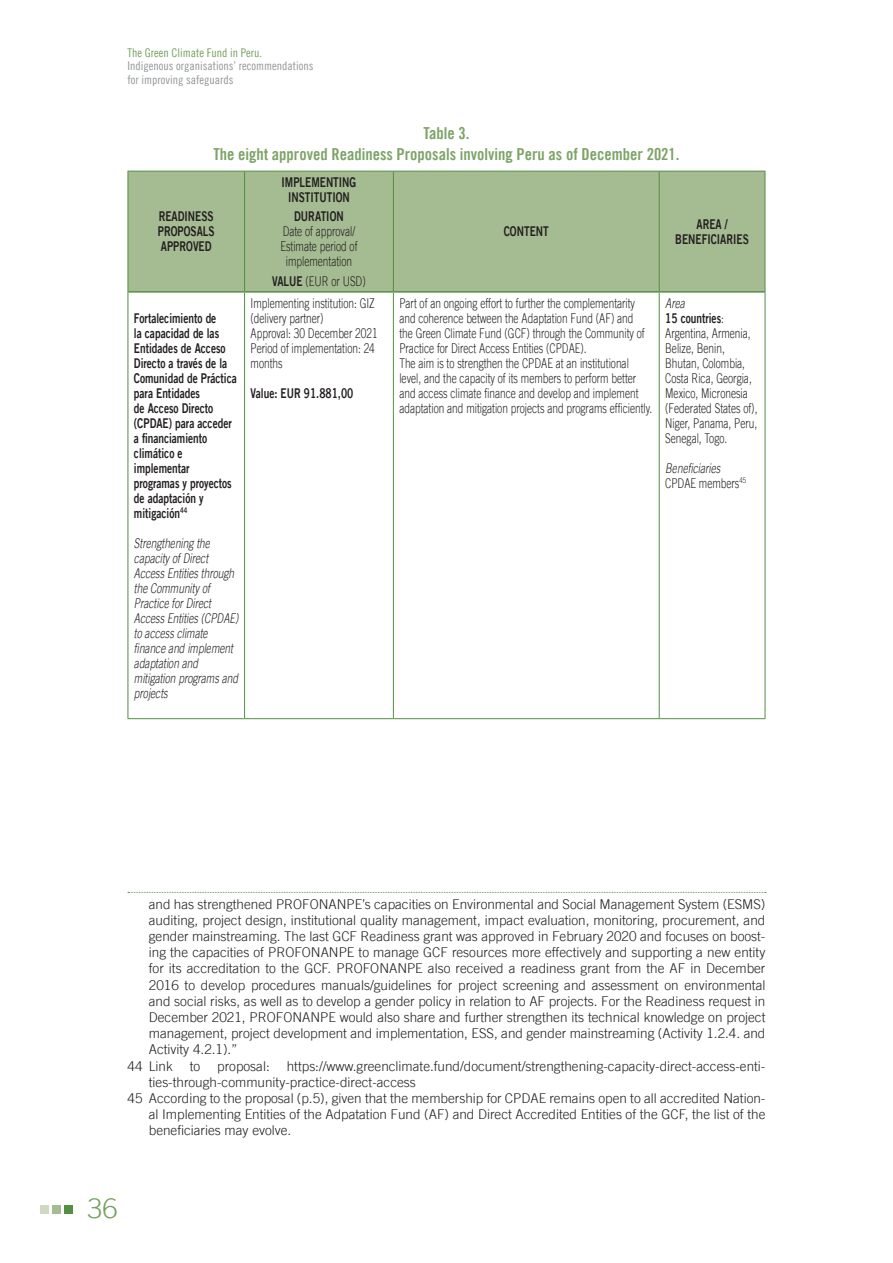
<style>
.page{position:relative;width:893px;height:1263px;background:#fff}
.page>*{position:absolute;margin:0;border:0;box-sizing:border-box;transform-origin:0 0}
.t1{font:300 27px "Trade Gothic LT";color:#769f5f}
.Titulo_cuadro{font:16.5px "Trade Gothic LT Bold Cond Twenty";color:#7da367}
.Pie_nota{font:300 13.5px/16.2px "Trade Gothic LT";color:#231f20;text-align:justify}
.Pie_nota-2{font:300 13.5px/15px "Trade Gothic LT";color:#231f20;scale:.75 1}
.t2{font:13.5px/15px "Trade Gothic LT Bold Two";color:#231f20;text-align:center;scale:.75 1}
.t3{font:italic 300 13.5px/15px "Trade Gothic LT";color:#231f20;scale:.75 1}
.t4{font:12px/13.5px "Trade Gothic LT Cond Eighteen";color:#939598}
.t5{font:12px "Trade Gothic LT Cond Eighteen";color:#769f5f}
.s1{font-family:"Trade Gothic LT Bold Two";font-weight:400}
</style>
<div class="page">
<div style="left:64px;top:1205px;width:8px;height:9px;background:#548f44"></div>
<div style="left:52px;top:1205px;width:9px;height:9px;background:#a5bb91"></div>
<div style="left:40px;top:1205px;width:9px;height:9px;background:#cfd9c2"></div>
<div style="left:129px;top:172px;width:636px;height:119px;background:#a5bb91"></div>
<hr style="left:128px;top:292px;width:1px;height:426px;background:#548f44">
<hr style="left:244px;top:293px;width:1px;height:425px;background:#548f44">
<hr style="left:393px;top:293px;width:1px;height:425px;background:#548f44">
<hr style="left:659px;top:293px;width:1px;height:425px;background:#548f44">
<hr style="left:765px;top:292px;width:1px;height:426px;background:#548f44">
<hr style="left:128px;top:718px;width:117px;height:1px;background:#548f44">
<hr style="left:245px;top:718px;width:148px;height:1px;background:#548f44">
<hr style="left:393px;top:718px;width:266px;height:1px;background:#548f44">
<hr style="left:659px;top:718px;width:106px;height:1px;background:#548f44">
<hr style="left:128px;top:171px;width:1px;height:121px;background:#548f44">
<hr style="left:128px;top:171px;width:117px;height:1px;background:#548f44">
<hr style="left:245px;top:171px;width:148px;height:1px;background:#548f44">
<hr style="left:393px;top:171px;width:266px;height:1px;background:#548f44">
<hr style="left:659px;top:171px;width:106px;height:1px;background:#548f44">
<hr style="left:244px;top:171px;width:1px;height:120px;background:#548f44">
<hr style="left:393px;top:171px;width:1px;height:120px;background:#548f44">
<hr style="left:659px;top:171px;width:1px;height:120px;background:#548f44">
<hr style="left:765px;top:171px;width:1px;height:121px;background:#548f44">
<hr style="left:128px;top:291px;width:117px;height:2px;background:#548f44">
<hr style="left:245px;top:291px;width:148px;height:2px;background:#548f44">
<hr style="left:393px;top:291px;width:266px;height:2px;background:#548f44">
<hr style="left:659px;top:291px;width:106px;height:2px;background:#548f44">
<svg style="left:128px;top:892px;width:638px;height:1px"></svg>
<p class="t5" style="left:128px;top:45px;width:136px">The Green Climate Fund in Peru.</p>
<p class="t4" style="left:128px;top:59px;width:187px">Indigenous organisations’ recommendations for improving safeguards</p>
<p class="Titulo_cuadro" style="left:423px;top:124px;width:48px">Table 3.</p>
<p class="Titulo_cuadro" style="left:213px;top:145px;width:468px">The eight approved Readiness Proposals involving Peru as of December 2021.</p>
<p class="t2" style="left:158px;top:209px;width:77px;text-align:justify">READINESS PROPOSALS APPROVED</p>
<p class="t2" style="left:134px;top:310px;width:139px;text-align:left">Fortalecimiento de<br>la capacidad de las<br>Entidades de Acceso<br>Directo a través de la<br>Comunidad de Práctica para Entidades<br>de Acceso Directo (CPDAE) para acceder a financiamiento climático e implementar programas y proyectos de adaptación y mitigación<sup>44</sup></p>
<p class="t3" style="left:134px;top:535px;width:141px">Strengthening the capacity of Direct<br>Access Entities through the Community of<br>Practice for Direct<br>Access Entities (CPDAE) to access climate finance and implement adaptation and mitigation programs and projects</p>
<p class="t2" style="left:282px;top:174px;width:101px">IMPLEMENTING<br>INSTITUTION</p>
<p class="t2" style="left:294px;top:209px;width:68px">DURATION</p>
<p class="Pie_nota-2" style="left:283px;top:224px;width:98px">Date of approval/</p>
<p class="Pie_nota-2" style="left:280px;top:239px;width:104px;text-align:center">Estimate period of implementation</p>
<p class="Pie_nota-2" style="left:272px;top:273px;width:126px"><span class="s1">VALUE</span> (EUR or USD)</p>
<p class="Pie_nota-2" style="left:251px;top:295px;width:167px">Implementing institution: GIZ (delivery partner)</p>
<p class="Pie_nota-2" style="left:251px;top:325px;width:171px">Approval: 30 December 2021</p>
<p class="Pie_nota-2" style="left:251px;top:340px;width:167px">Period of implementation: 24 months</p>
<p class="t2" style="left:251px;top:385px;width:139px">Value: EUR 91.881,00</p>
<p class="t2" style="left:504px;top:224px;width:62px">CONTENT</p>
<p class="t2" style="left:675px;top:216px;width:100px">AREA /<br>BENEFICIARIES</p>
<p class="Pie_nota-2" style="left:399px;top:295px;width:329px">Part of an ongoing effort to further the complementarity and coherence between the Adaptation Fund (AF) and the Green Climate Fund (GCF) through the Community of Practice for Direct Access Entities (CPDAE).</p>
<p class="Pie_nota-2" style="left:399px;top:355px;width:339px">The aim is to strengthen the CPDAE at an institutional level, and the capacity of its members to perform better and access climate finance and develop and implement adaptation and mitigation projects and programs efficiently.</p>
<p class="t3" style="left:665px;top:295px;width:28px">Area</p>
<p class="Pie_nota-2" style="left:665px;top:310px;width:125px"><span class="s1">15 countries</span>:<br>Argentina, Armenia,<br>Belize, Benin,<br>Bhutan, Colombia,<br>Costa Rica, Georgia,<br>Mexico, Micronesia (Federated States of),<br>Niger, Panama, Peru,<br>Senegal, Togo.</p>
<p class="t3" style="left:665px;top:460px;width:75px">Beneficiaries</p>
<p class="Pie_nota-2" style="left:665px;top:475px;width:109px">CPDAE members<sup>45</sup></p>
<p class="Pie_nota" style="left:149px;top:895px;width:618px">and has strengthened PROFONANPE’s capacities on Environmental and Social Management System (ESMS) auditing, project design, institutional quality management, impact evaluation, monitoring, procurement, and gender mainstreaming. The last GCF Readiness grant was approved in February 2020 and focuses on boost&shy;ing the capacities of PROFONANPE to manage GCF resources more effectively and supporting a new entity for its accreditation to the GCF. PROFONANPE also received a readiness grant from the AF in December 2016 to develop procedures manuals/guidelines for project screening and assessment on environmental and social risks, as well as to develop a gender policy in relation to AF projects. For the Readiness request in December 2021, PROFONANPE would also share and further strengthen its technical knowledge on project management, project development and implementation, ESS, and gender mainstreaming (Activity 1.2.4. and Activity 4.2.1).”</p>
<p class="Pie_nota" style="left:128px;top:1057px;width:47px">44 Link</p>
<p class="Pie_nota" style="left:190px;top:1057px;width:12px">to</p>
<p class="Pie_nota" style="left:217px;top:1057px;width:54px">proposal:</p>
<p class="Pie_nota" style="left:149px;top:1057px;width:618px;text-indent:138px">https://www.greenclimate.fund/document/strengthening-capacity-direct-access-enti&shy;ties-through-community-practice-direct-access</p>
<p class="Pie_nota" style="left:149px;top:1090px;width:618px;text-indent:-21px">45 According to the proposal (p.5), given that the membership for CPDAE remains open to all accredited Nation&shy;al Implementing Entities of the Adpatation Fund (AF) and Direct Accredited Entities of the GCF, the list of the beneficiaries may evolve.</p>
<h1 class="t1" style="left:88px;top:1192px;width:32px">36</h1>
</div>
